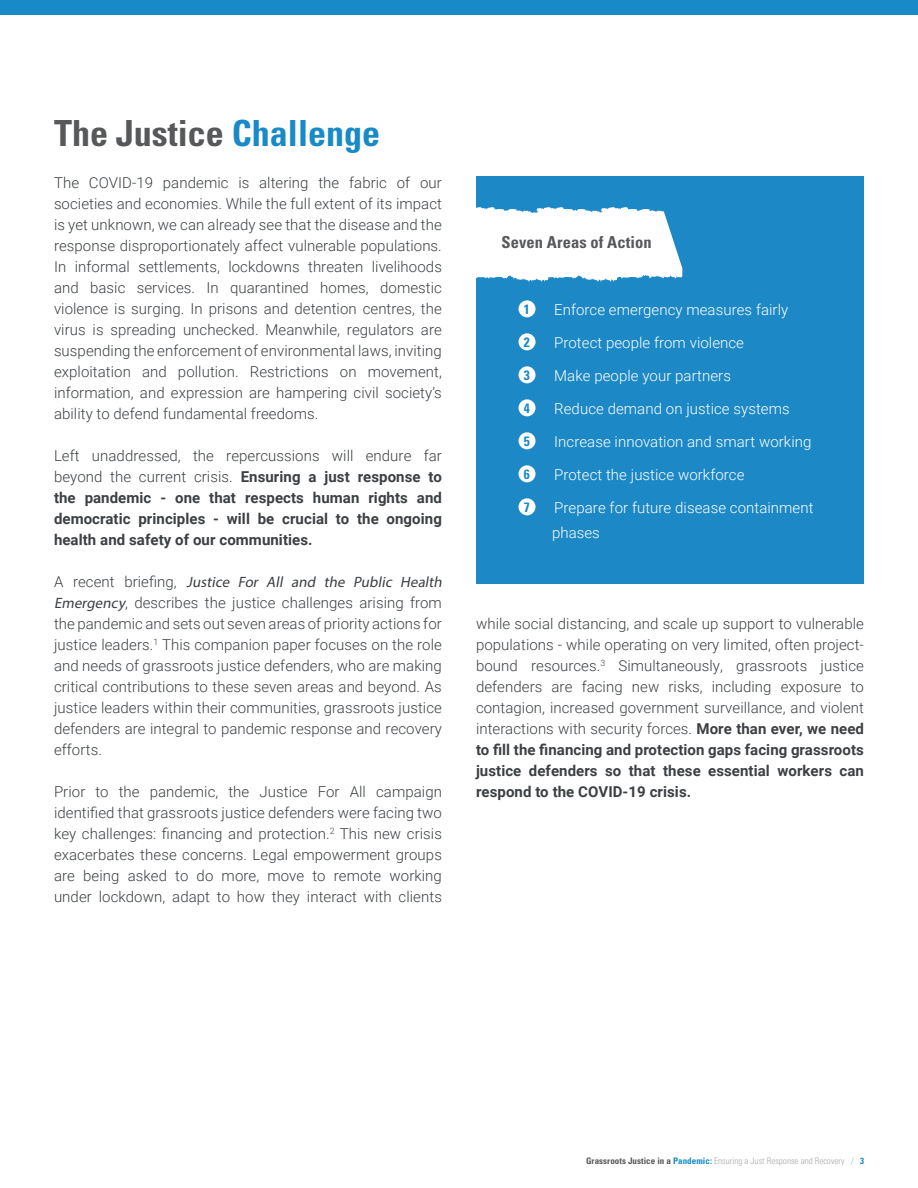
<style>
.page{position:relative;width:918px;height:1188px;background:#fff}
.page>*{position:absolute;margin:0;border:0;box-sizing:border-box;transform-origin:0 0}
.t1{font:700 condensed 36px "Univers LT Std";color:#57585a}
.Header__Callout_2{font:700 condensed 16.5px "Univers LT Std";letter-spacing:.005em;color:#57585a}
.Body_1_1{font:300 15px/21px "Roboto";letter-spacing:.005em;color:#3c4043;text-align:justify}
.Body_1_1-2{font:700 15px/21px "Roboto";letter-spacing:.005em;color:#3c4043;text-align:justify}
.Body_1_1-3{font:300 15px/25.5px "Roboto";letter-spacing:.005em;color:#fff}
.Body_1_1-4{font:700 condensed 13.5px "Univers LT Std";color:#188ac7}
.t2{font:300 condensed 9px "Univers LT Std";letter-spacing:.005em;color:#a8a9ad}
.s1{color:#188ac7}
.s2{font-weight:300}
.s3{font-family:"Myriad Pro";font-weight:400;font-style:italic}
.s4{font-weight:700}
.s5{font-weight:700;color:#57585a}
.s6{font-weight:700;color:#188ac7}
</style>
<div class="page">
<div style="left:0;top:0;width:918px;height:15px;background:#188ac7"></div>
<div style="left:476px;top:177px;width:388px;height:407px;background:#1c88c6"></div>
<svg style="left:476px;top:207px;width:207px;height:75px;background:#e3f0f8"></svg>
<div style="left:519px;top:300px;width:17px;height:17px;background:#fff;border-radius:50%"></div>
<div style="left:519px;top:333px;width:17px;height:17px;background:#fff;border-radius:50%"></div>
<div style="left:519px;top:366px;width:17px;height:17px;background:#fff;border-radius:50%"></div>
<div style="left:519px;top:399px;width:17px;height:17px;background:#fff;border-radius:50%"></div>
<div style="left:519px;top:432px;width:17px;height:17px;background:#fff;border-radius:50%"></div>
<div style="left:519px;top:465px;width:17px;height:17px;background:#fff;border-radius:50%"></div>
<div style="left:519px;top:498px;width:17px;height:17px;background:#fff;border-radius:50%"></div>
<h1 class="t1" style="left:54px;top:111px;width:328px">The Justice <span class="s1">Challenge</span></h1>
<p class="Body_1_1" style="left:54px;top:172px;width:389px">The COVID-19 pandemic is altering the fabric of our societies and economies. While the full extent of its impact is yet unknown, we can already see that the disease and the response disproportionately affect vulnerable populations.<br>In informal settlements, lockdowns threaten livelihoods and basic services. In quarantined homes, domestic violence is surging. In prisons and detention centres, the virus is spreading unchecked. Meanwhile, regulators are suspending the enforcement of environmental laws, inviting exploitation and pollution. Restrictions on movement, information, and expression are hampering civil society’s ability to defend fundamental freedoms.</p>
<p class="Body_1_1-2" style="left:54px;top:445px;width:390px"><span class="s2">Left unaddressed, the repercussions will endure far beyond the current crisis.</span> Ensuring a just response to the pandemic - one that respects human rights and democratic principles - will be crucial to the ongoing health and safety of our communities.</p>
<p class="Body_1_1" style="left:54px;top:571px;width:393px;text-align:left">A r e c e n t b r i e fi n g , <span class="s3">Justice For All and the Public Health Emergency</span>, describes the justice challenges arising from the pandemic and sets out seven areas of priority actions for justice leaders.<sup>1</sup> This companion paper focuses on the role and needs of grassroots justice defenders, who are making critical contributions to these seven areas and beyond. As justice leaders within their communities, grassroots justice defenders are integral to pandemic response and recovery efforts.</p>
<p class="Body_1_1" style="left:54px;top:781px;width:389px">Prior to the pandemic, the Justice For All campaign identified that grassroots justice defenders were facing two key challenges: financing and protection.<sup>2</sup> This new crisis exacerbates these concerns. Legal empowerment groups are being asked to do more, move to remote working under lockdown, adapt to how they interact with clients</p>
<p class="Header__Callout_2" style="left:502px;top:232px;width:152px">Seven Areas of Action</p>
<p class="Body_1_1-4" style="left:524px;top:301px;width:7px">1</p>
<p class="Body_1_1-3" style="left:554px;top:296px;width:236px">Enforce emergency measures fairly</p>
<p class="Body_1_1-4" style="left:524px;top:334px;width:7px">2</p>
<p class="Body_1_1-3" style="left:554px;top:329px;width:191px">Protect people from violence</p>
<p class="Body_1_1-4" style="left:524px;top:367px;width:7px">3</p>
<p class="Body_1_1-3" style="left:554px;top:362px;width:178px">Make people your partners</p>
<p class="Body_1_1-4" style="left:524px;top:400px;width:7px">4</p>
<p class="Body_1_1-3" style="left:554px;top:395px;width:237px">Reduce demand on justice systems</p>
<p class="Body_1_1-4" style="left:524px;top:433px;width:7px">5</p>
<p class="Body_1_1-3" style="left:554px;top:428px;width:259px">Increase innovation and smart working</p>
<p class="Body_1_1-4" style="left:524px;top:466px;width:7px">6</p>
<p class="Body_1_1-3" style="left:554px;top:461px;width:192px">Protect the justice workforce</p>
<p class="Body_1_1-4" style="left:524px;top:499px;width:7px">7</p>
<p class="Body_1_1-3" style="left:552px;top:494px;width:263px">Prepare for future disease containment phases</p>
<p class="Body_1_1" style="left:476px;top:613px;width:390px">while social distancing, and scale up support to vulnerable populations - while operating on very limited, often project&shy;bound resources.<sup>3</sup> Simultaneously, grassroots justice defenders are facing new risks, including exposure to contagion, increased government surveillance, and violent interactions with security forces. <span class="s4">More than ever, we need to fill the financing and protection gaps facing grassroots justice defenders so that these essential workers can respond to the COVID-19 crisis.</span></p>
<p class="t2" style="left:586px;top:1155px;width:279px"><span class="s5">Grassroots Justice in a</span> <span class="s6">Pandemic:</span> Ensuring a Just Response and Recovery / <span class="s6">3</span></p>
</div>
